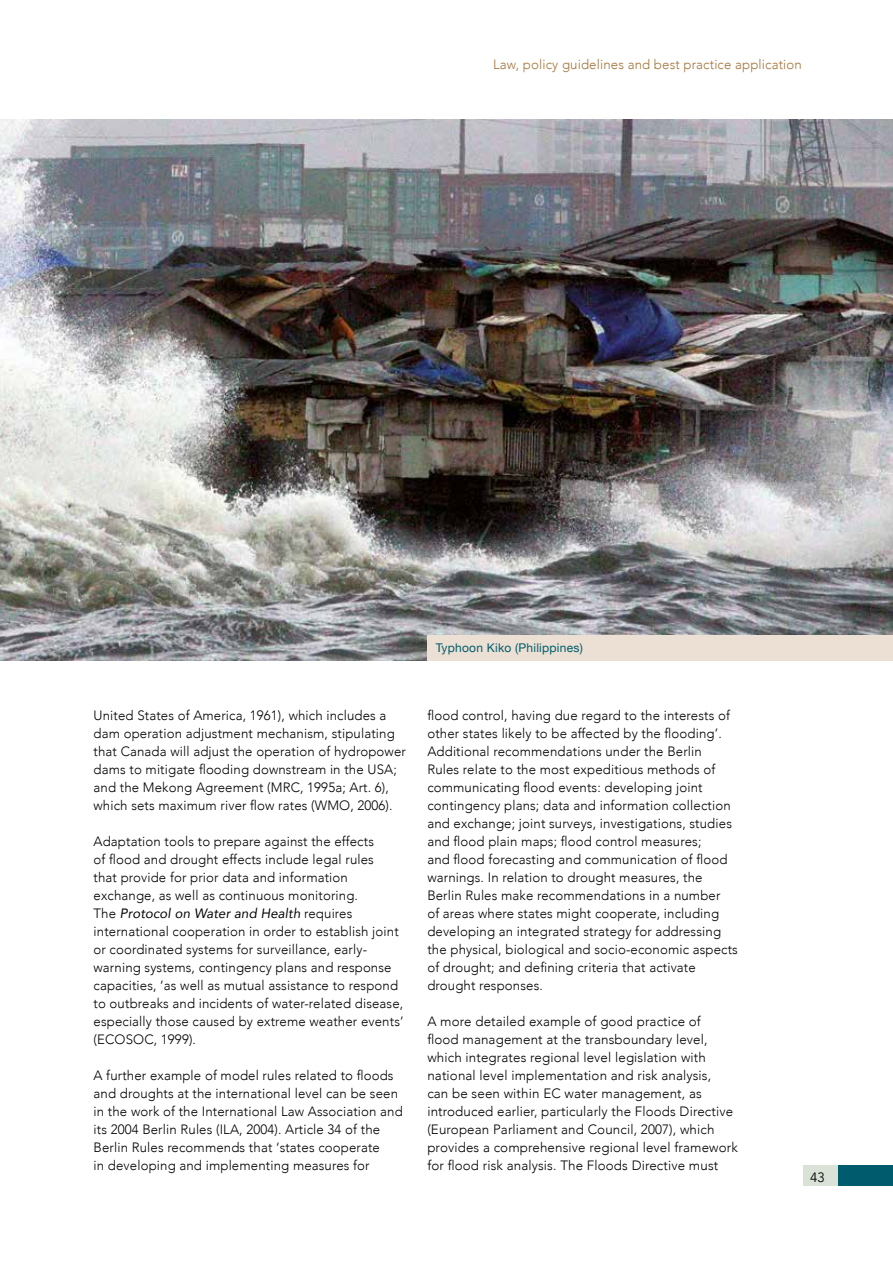
<style>
.page{position:relative;width:893px;height:1263px;background:#fff}
.page>*{position:absolute;margin:0;border:0;box-sizing:border-box;transform-origin:0 0}
.txt{font:300 13.5px/18px "Avenir";letter-spacing:.01em;color:#000}
.t1{font:300 13.5px "Avenir";letter-spacing:.01em;color:#a3753b}
.t2{font:13.5px "Avenir";color:#000}
.legende_D{font:12px "Helvetica Neue LT Com";letter-spacing:.02em;color:#005c6d}
.s1{font-weight:400;font-style:italic}
</style>
<div class="page">
<div style="left:803px;top:1165px;width:48px;height:20px;background:#dae1d7"></div>
<div style="left:838px;top:1165px;width:55px;height:20px;background:#005c6d"></div>
<img style="left:0;top:119px;width:893px;height:541px">
<div style="left:427px;top:635px;width:466px;height:25px;background:#ebe0d3"></div>
<p class="t1" style="left:493px;top:57px;width:310px">Law, policy guidelines and best practice application</p>
<p class="legende_D" style="left:436px;top:640px;width:148px">Typhoon Kiko (Philippines)</p>
<p class="txt" style="left:94px;top:706px;width:314px">United States of America, 1961), which includes a dam operation adjustment mechanism, stipulating that Canada will adjust the operation of hydropower dams to mitigate flooding downstream in the USA; and the Mekong Agreement (MRC, 1995a; Art. 6), which sets maximum river flow rates (WMO, 2006).</p>
<p class="txt" style="left:94px;top:832px;width:311px">Adaptation tools to prepare against the effects<br>of flood and drought effects include legal rules<br>that provide for prior data and information exchange, as well as continuous monitoring.<br>The <span class="s1">Protocol on Water and Health</span> requires international cooperation in order to establish joint or coordinated systems for surveillance, early&shy;warning systems, contingency plans and response capacities, ‘as well as mutual assistance to respond to outbreaks and incidents of water-related disease, especially those caused by extreme weather events’ (ECOSOC, 1999).</p>
<p class="txt" style="left:94px;top:1066px;width:311px">A further example of model rules related to floods and droughts at the international level can be seen in the work of the International Law Association and its 2004 Berlin Rules (ILA, 2004). Article 34 of the Berlin Rules recommends that ‘states cooperate<br>in developing and implementing measures for</p>
<p class="txt" style="left:427px;top:706px;width:312px">flood control, having due regard to the interests of other states likely to be affected by the flooding’.<br>Additional recommendations under the Berlin<br>Rules relate to the most expeditious methods of communicating flood events: developing joint contingency plans; data and information collection and exchange; joint surveys, investigations, studies and flood plain maps; flood control measures;<br>and flood forecasting and communication of flood warnings. In relation to drought measures, the Berlin Rules make recommendations in a number<br>of areas where states might cooperate, including developing an integrated strategy for addressing the physical, biological and socio-economic aspects of drought; and defining criteria that activate drought responses.</p>
<p class="txt" style="left:427px;top:1012px;width:312px">A more detailed example of good practice of<br>flood management at the transboundary level, which integrates regional level legislation with national level implementation and risk analysis,<br>can be seen within EC water management, as introduced earlier, particularly the Floods Directive (European Parliament and Council, 2007), which provides a comprehensive regional level framework for flood risk analysis. The Floods Directive must</p>
<p class="t2" style="left:810px;top:1169px;width:16px">43</p>
</div>
